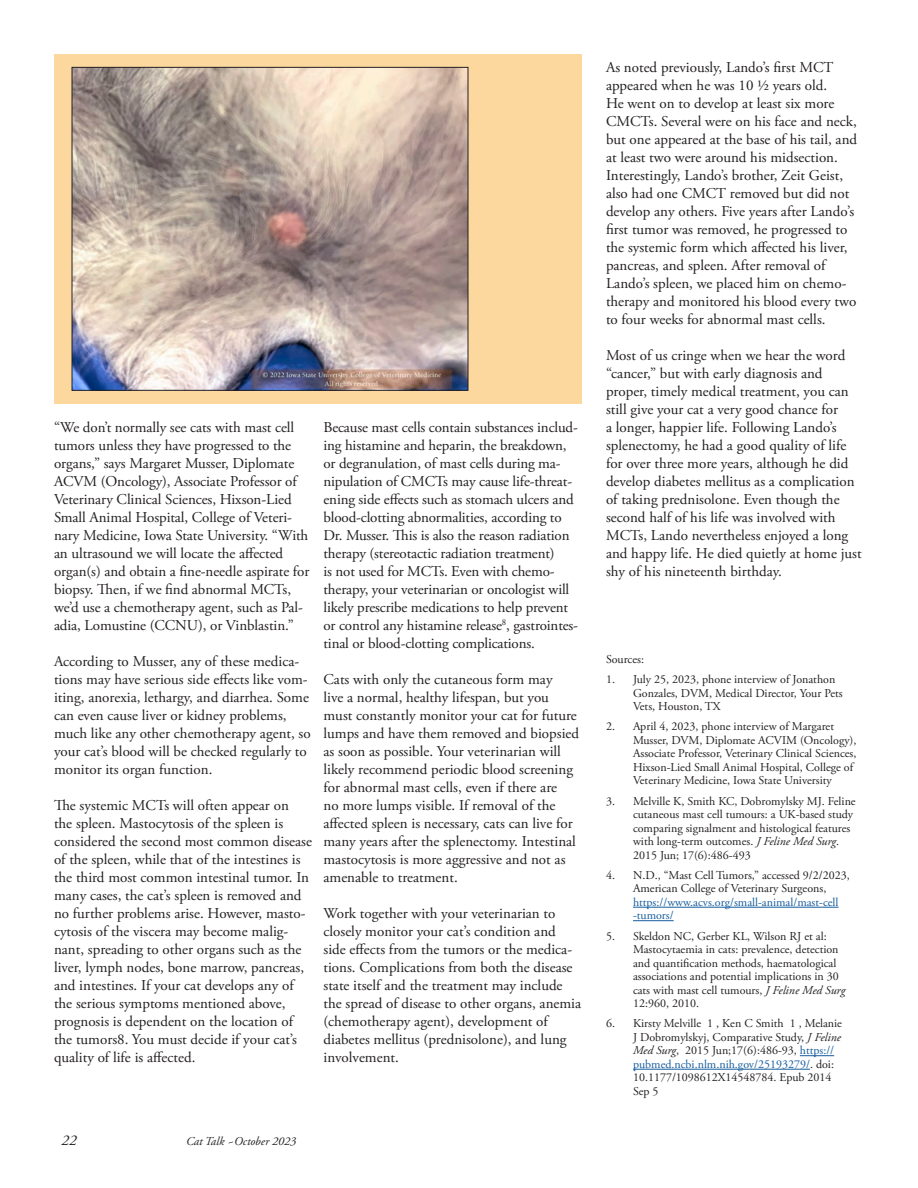
<style>
.page{position:relative;width:918px;height:1188px;background:#fff}
.page>*{position:absolute;margin:0;border:0;box-sizing:border-box;transform-origin:0 0}
.Text_-_Serif{font:15px/18px "Adobe Garamond Pro";color:#231f20}
.t1{font:italic 15px "Adobe Garamond Pro";color:#231f20}
.Source{font:12px/13.5px "Adobe Garamond Pro";color:#231f20}
.t2{font:italic 12px "Adobe Garamond Pro";color:#231f20}
.s1{font-style:italic}
.s2{color:#175d9e}
</style>
<div class="page">
<div style="left:54px;top:54px;width:528px;height:350px;background:#fcd89e"></div>
<img style="left:74px;top:69px;width:392px;height:320px">
<div style="left:72px;top:67px;width:396px;height:324px;border:1px solid #231f20"></div>
<hr style="left:633px;top:907px;width:206px;height:1px;background:#175d9e">
<hr style="left:633px;top:920px;width:41px;height:1px;background:#175d9e">
<hr style="left:800px;top:1055px;width:34px;height:1px;background:#175d9e">
<hr style="left:633px;top:1069px;width:177px;height:1px;background:#175d9e">
<p class="Text_-_Serif" style="left:54px;top:419px;width:257px">“We don’t normally see cats with mast cell tumors unless they have progressed to the organs,” says Margaret Musser, Diplomate ACVM (Oncology), Associate Professor of Veterinary Clinical Sciences, Hixson-Lied Small Animal Hospital, College of Veteri&shy;nary Medicine, Iowa State University. “With an ultrasound we will locate the affected organ(s) and obtain a fine-needle aspirate for biopsy. Then, if we find abnormal MCTs, we’d use a chemotherapy agent, such as Pal&shy;adia, Lomustine (CCNU), or Vinblastin.”</p>
<p class="Text_-_Serif" style="left:54px;top:653px;width:258px">According to Musser, any of these medica&shy;tions may have serious side effects like vom&shy;iting, anorexia, lethargy, and diarrhea. Some can even cause liver or kidney problems, much like any other chemotherapy agent, so your cat’s blood will be checked regularly to monitor its organ function.</p>
<p class="Text_-_Serif" style="left:54px;top:797px;width:260px">The systemic MCTs will often appear on<br>the spleen. Mastocytosis of the spleen is considered the second most common disease of the spleen, while that of the intestines is the third most common intestinal tumor. In many cases, the cat’s spleen is removed and no further problems arise. However, masto&shy;cytosis of the viscera may become malig&shy;nant, spreading to other organs such as the liver, lymph nodes, bone marrow, pancreas, and intestines. If your cat develops any of the serious symptoms mentioned above, prognosis is dependent on the location of the tumors8. You must decide if your cat’s quality of life is affected.</p>
<p class="Text_-_Serif" style="left:324px;top:419px;width:256px">Because mast cells contain substances includ&shy;ing histamine and heparin, the breakdown, or degranulation, of mast cells during ma&shy;nipulation of CMCTs may cause life-threat&shy;ening side effects such as stomach ulcers and blood-clotting abnormalities, according to Dr. Musser. This is also the reason radiation therapy (stereotactic radiation treatment)<br>is not used for MCTs. Even with chemo&shy;therapy, your veterinarian or oncologist will likely prescribe medications to help prevent or control any histamine release<sup>8</sup>, gastrointes&shy;tinal or blood-clotting complications.</p>
<p class="Text_-_Serif" style="left:324px;top:671px;width:257px">Cats with only the cutaneous form may<br>live a normal, healthy lifespan, but you must constantly monitor your cat for future lumps and have them removed and biopsied as soon as possible. Your veterinarian will likely recommend periodic blood screening for abnormal mast cells, even if there are<br>no more lumps visible. If removal of the affected spleen is necessary, cats can live for many years after the splenectomy. Intestinal mastocytosis is more aggressive and not as amenable to treatment.</p>
<p class="Text_-_Serif" style="left:324px;top:905px;width:259px">Work together with your veterinarian to closely monitor your cat’s condition and side effects from the tumors or the medica&shy;tions. Complications from both the disease state itself and the treatment may include the spread of disease to other organs, anemia (chemotherapy agent), development of diabetes mellitus (prednisolone), and lung involvement.</p>
<p class="t1" style="left:62px;top:1131px;width:16px">22</p>
<p class="t2" style="left:186px;top:1134px;width:112px">Cat Talk ~October 2023</p>
<p class="Text_-_Serif" style="left:606px;top:59px;width:253px">As noted previously, Lando’s first MCT appeared when he was 10 ½ years old.<br>He went on to develop at least six more CMCTs. Several were on his face and neck, but one appeared at the base of his tail, and at least two were around his midsection.<br>Interestingly, Lando’s brother, Zeit Geist, also had one CMCT removed but did not develop any others. Five years after Lando’s first tumor was removed, he progressed to the systemic form which affected his liver, pancreas, and spleen. After removal of Lando’s spleen, we placed him on chemo&shy;therapy and monitored his blood every two to four weeks for abnormal mast cells.</p>
<p class="Text_-_Serif" style="left:606px;top:347px;width:257px">Most of us cringe when we hear the word “cancer,” but with early diagnosis and proper, timely medical treatment, you can still give your cat a very good chance for<br>a longer, happier life. Following Lando’s splenectomy, he had a good quality of life for over three more years, although he did develop diabetes mellitus as a complication of taking prednisolone. Even though the second half of his life was involved with MCTs, Lando nevertheless enjoyed a long and happy life. He died quietly at home just shy of his nineteenth birthday.</p>
<p class="Source" style="left:606px;top:653px;width:40px">Sources:</p>
<p class="Source" style="left:633px;top:673px;width:211px;text-indent:-27px">1. July 25, 2023, phone interview of Jonathon<br>Gonzales, DVM, Medical Director, Your Pets<br>Vets, Houston, TX</p>
<p class="Source" style="left:633px;top:720px;width:225px;text-indent:-27px">2. April 4, 2023, phone interview of Margaret Musser, DVM, Diplomate ACVIM (Oncology), Associate Professor, Veterinary Clinical Sciences, Hixson-Lied Small Animal Hospital, College of Veterinary Medicine, Iowa State University</p>
<p class="Source" style="left:633px;top:795px;width:224px;text-indent:-27px">3. Melville K, Smith KC, Dobromylsky MJ. Feline cutaneous mast cell tumours: a UK-based study comparing signalment and histological features with long-term outcomes. <span class="s1">J Feline Med Surg</span>.<br>2015 Jun; 17(6):486-493</p>
<p class="Source" style="left:633px;top:869px;width:218px;text-indent:-27px">4. N.D., “Mast Cell Tumors,” accessed 9/2/2023, American College of Veterinary Surgeons, <span class="s2">https://www.acvs.org/small-animal/mast-cell -tumors/</span></p>
<p class="Source" style="left:633px;top:930px;width:214px;text-indent:-27px">5. Skeldon NC, Gerber KL, Wilson RJ et al:<br>Mastocytaemia in cats: prevalence, detection and quantification methods, haematological associations and potential implications in 30 cats with mast cell tumours, <span class="s1">J Feline Med Surg </span>12:960, 2010.</p>
<p class="Source" style="left:633px;top:1017px;width:211px;text-indent:-27px">6. Kirsty Melville 1 , Ken C Smith 1 , Melanie J Dobromylskyj, Comparative Study, <span class="s1">J Feline Med Surg</span>, 2015 Jun;17(6):486-93, <span class="s2">https:// pubmed.ncbi.nlm.nih.gov/25193279/</span>. doi:<br>10.1177/1098612X14548784. Epub 2014<br>Sep 5</p>
</div>
